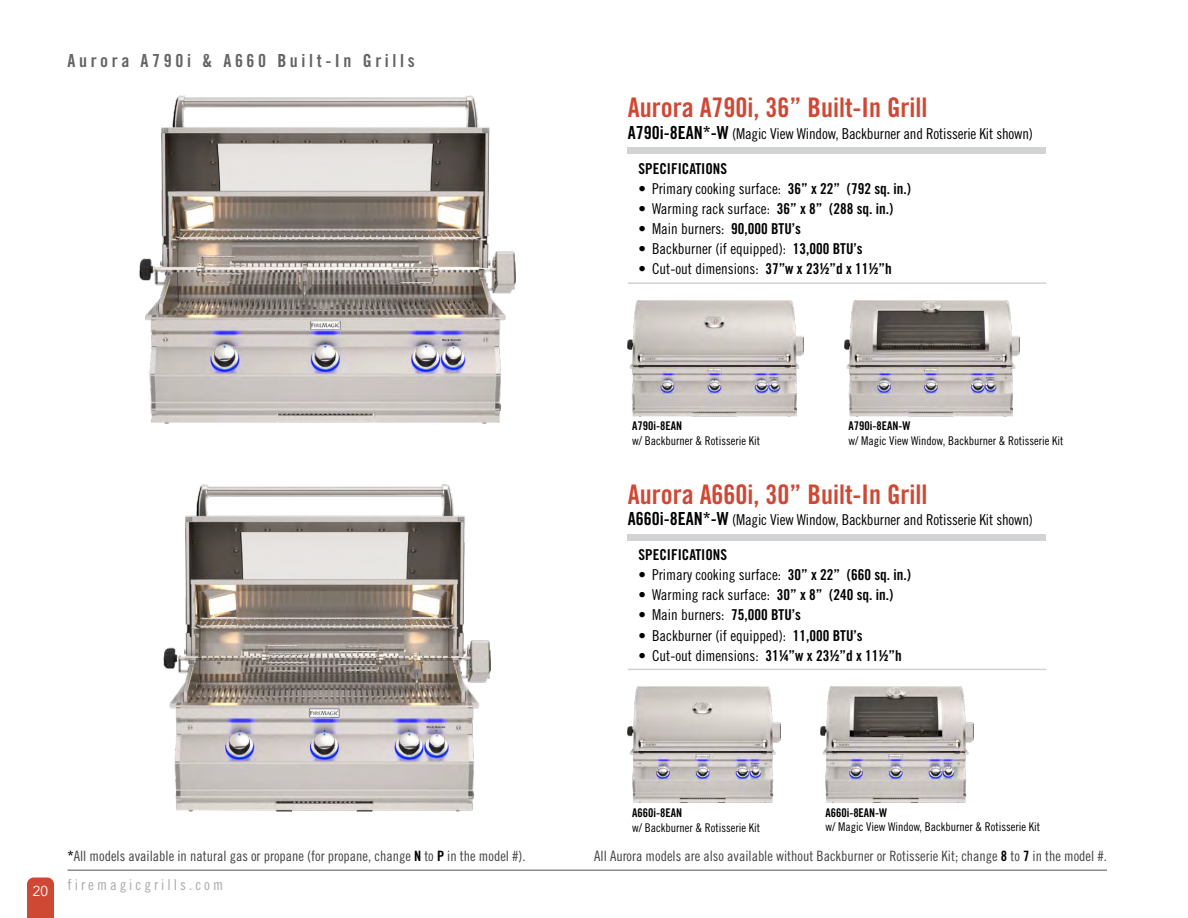
<style>
.page{position:relative;width:1188px;height:918px;background:#fff}
.page>*{position:absolute;margin:0;border:0;box-sizing:border-box;transform-origin:0 0}
.t1{font:27px "Trade Gothic LT Std Bd Cn 20";color:#cf4834}
.t2{font:18px "Trade Gothic LT Std Bd Cn 20";letter-spacing:.2em;color:#636466}
.t3{font:15px "Trade Gothic LT Std Cn 18";color:#000}
.t4{font:15px "Trade Gothic LT Std Bd Cn 20";color:#000}
.t5{font:15px "Trade Gothic LT Std Cn 18";letter-spacing:.2em;color:#a7a9ac}
.t6{font:14.25px "Trade Gothic LT Std Cn 18";color:#414042}
.t7{font:14.25px "Avenir Next LT Pro";color:#fff}
.t8{font:12px "Trade Gothic LT Std Cn 18";color:#000}
.t9{font:12px "Trade Gothic LT Std Bd Cn 20";color:#000}
.s1{font-family:"Trade Gothic LT Std Bd Cn 20";color:#000}
.s2{font-family:"Trade Gothic LT Std Bd Cn 20";font-size:18px}
.s3{font-family:"Trade Gothic LT Std Bd Cn 20"}
</style>
<div class="page">
<svg style="left:27px;top:878px;width:27px;height:40px"></svg>
<hr style="left:68px;top:870px;width:1039px;height:1px;background:#686464">
<img style="left:139px;top:95px;width:377px;height:328px">
<img style="left:164px;top:484px;width:327px;height:328px">
<img style="left:628px;top:300px;width:176px;height:116px">
<img style="left:844px;top:300px;width:176px;height:116px">
<img style="left:628px;top:687px;width:152px;height:116px">
<img style="left:821px;top:687px;width:152px;height:116px">
<div style="left:628px;top:147px;width:418px;height:7px;background:#d1d3d4"></div>
<hr style="left:628px;top:282px;width:418px;height:2px;background:#d1d3d4">
<div style="left:628px;top:534px;width:418px;height:7px;background:#d1d3d4"></div>
<hr style="left:628px;top:669px;width:418px;height:1px;background:#d1d3d4">
<p class="t2" style="left:68px;top:50px;width:349px">Aurora A790i &amp; A660 Built-In Grills</p>
<p class="t7" style="left:33px;top:882px;width:17px">20</p>
<p class="t6" style="left:68px;top:847px;width:460px"><span class="s1">*</span>All models available in natural gas or propane (for propane, change <span class="s1">N</span> to <span class="s1">P</span> in the model #).</p>
<p class="t5" style="left:68px;top:875px;width:157px">firemagicgrills.com</p>
<h1 class="t1" style="left:628px;top:91px;width:301px">Aurora A790i, 36” Built-In Grill</h1>
<p class="t3" style="left:628px;top:125px;width:407px"><span class="s2">A790i-8EAN*-W</span> (Magic View Window, Backburner and Rotisserie Kit shown)</p>
<p class="t4" style="left:639px;top:159px;width:90px">SPECIFICATIONS</p>
<p class="t3" style="left:639px;top:180px;width:274px">• Primary cooking surface: <span class="s3">36” x 22” (792 sq. in.)</span></p>
<p class="t3" style="left:639px;top:200px;width:256px">• Warming rack surface: <span class="s3">36” x 8” (288 sq. in.)</span></p>
<p class="t3" style="left:639px;top:220px;width:164px">• Main burners: <span class="s3">90,000 BTU’s</span></p>
<p class="t3" style="left:639px;top:240px;width:225px">• Backburner (if equipped): <span class="s3">13,000 BTU’s</span></p>
<p class="t3" style="left:639px;top:260px;width:255px">• Cut-out dimensions: <span class="s3">37”w x 23½”d x 11½”h</span></p>
<p class="t9" style="left:632px;top:419px;width:51px">A790i-8EAN</p>
<p class="t8" style="left:632px;top:433px;width:129px">w/ Backburner &amp; Rotisserie Kit</p>
<p class="t9" style="left:849px;top:419px;width:63px">A790i-8EAN-W</p>
<p class="t8" style="left:849px;top:433px;width:216px">w/ Magic View Window, Backburner &amp; Rotisserie Kit</p>
<h1 class="t1" style="left:628px;top:477px;width:301px">Aurora A660i, 30” Built-In Grill</h1>
<p class="t3" style="left:628px;top:511px;width:407px"><span class="s2">A660i-8EAN*-W</span> (Magic View Window, Backburner and Rotisserie Kit shown)</p>
<p class="t4" style="left:639px;top:546px;width:90px">SPECIFICATIONS</p>
<p class="t3" style="left:639px;top:566px;width:274px">• Primary cooking surface: <span class="s3">30” x 22” (660 sq. in.)</span></p>
<p class="t3" style="left:639px;top:586px;width:256px">• Warming rack surface: <span class="s3">30” x 8” (240 sq. in.)</span></p>
<p class="t3" style="left:639px;top:606px;width:164px">• Main burners: <span class="s3">75,000 BTU’s</span></p>
<p class="t3" style="left:639px;top:626px;width:225px">• Backburner (if equipped): <span class="s3">11,000 BTU’s</span></p>
<p class="t3" style="left:639px;top:647px;width:265px">• Cut-out dimensions: <span class="s3">31¼”w x 23½”d x 11½”h</span></p>
<p class="t9" style="left:825px;top:806px;width:63px">A660i-8EAN-W</p>
<p class="t8" style="left:825px;top:820px;width:216px">w/ Magic View Window, Backburner &amp; Rotisserie Kit</p>
<p class="t6" style="left:594px;top:847px;width:514px">All Aurora models are also available without Backburner or Rotisserie Kit; change <span class="s1">8</span> to <span class="s1">7</span> in the model #.</p>
<p class="t9" style="left:632px;top:806px;width:51px">A660i-8EAN</p>
<p class="t8" style="left:632px;top:820px;width:129px">w/ Backburner &amp; Rotisserie Kit</p>
</div>
